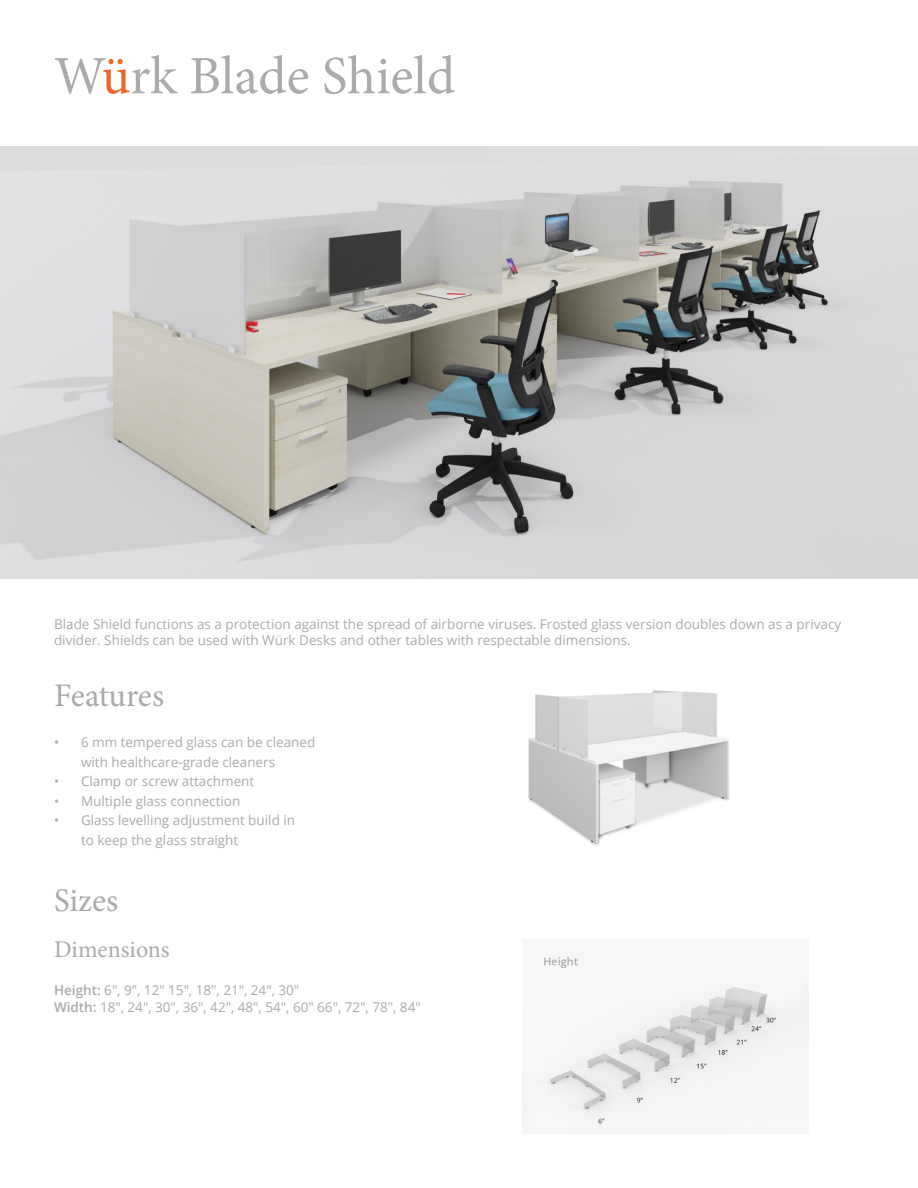
<style>
.page{position:relative;width:918px;height:1188px;background:#fff}
.page>*{position:absolute;margin:0;border:0;box-sizing:border-box;transform-origin:0 0}
.t1{font:54px "Minion Pro";color:#aaabab}
.t2{font:33px "Minion Pro";color:#aaaba9}
.t3{font:24px "Minion Pro";color:#aaabab}
.t4{font:13.5px/16.2px "Open Sans";color:#aaabab}
.t5{font:13.5px/19.5px "Open Sans";color:#aaaba9}
.s1{color:#f26623}
.s2{font-weight:600}
</style>
<div class="page">
<img style="left:0;top:146px;width:918px;height:432px">
<img style="left:528px;top:690px;width:202px;height:156px">
<img style="left:522px;top:956px;width:286px;height:177px">
<p class="t1" style="left:54px;top:40px;width:403px">W<span class="s1">ü</span>rk Blade Shield</p>
<p class="t4" style="left:54px;top:615px;width:789px">Blade Shield functions as a protection against the spread of airborne viruses. Frosted glass version doubles down as a privacy divider. Shields can be used with Würk Desks and other tables with respectable dimensions.</p>
<p class="t2" style="left:54px;top:674px;width:112px">Features</p>
<p class="t5" style="left:81px;top:732px;width:236px;text-indent:-27px">• 6 mm tempered glass can be cleaned with healthcare-grade cleaners</p>
<p class="t5" style="left:54px;top:771px;width:202px">• Clamp or screw attachment</p>
<p class="t5" style="left:54px;top:791px;width:188px">• Multiple glass connection</p>
<p class="t5" style="left:81px;top:810px;width:216px;text-indent:-27px">• Glass levelling adjustment build in to keep the glass straight</p>
<p class="t2" style="left:54px;top:878px;width:66px">Sizes</p>
<p class="t3" style="left:54px;top:933px;width:117px">Dimensions</p>
<p class="t4" style="left:54px;top:982px;width:247px"><span class="s2">Height:</span> 6″, 9″, 12″ 15″, 18″, 21″, 24″, 30″</p>
<p class="t4" style="left:54px;top:998px;width:368px"><span class="s2">Width:</span> 18″, 24″, 30″, 36″, 42″, 48″, 54″, 60″ 66″, 72″, 78″, 84″</p>
</div>
